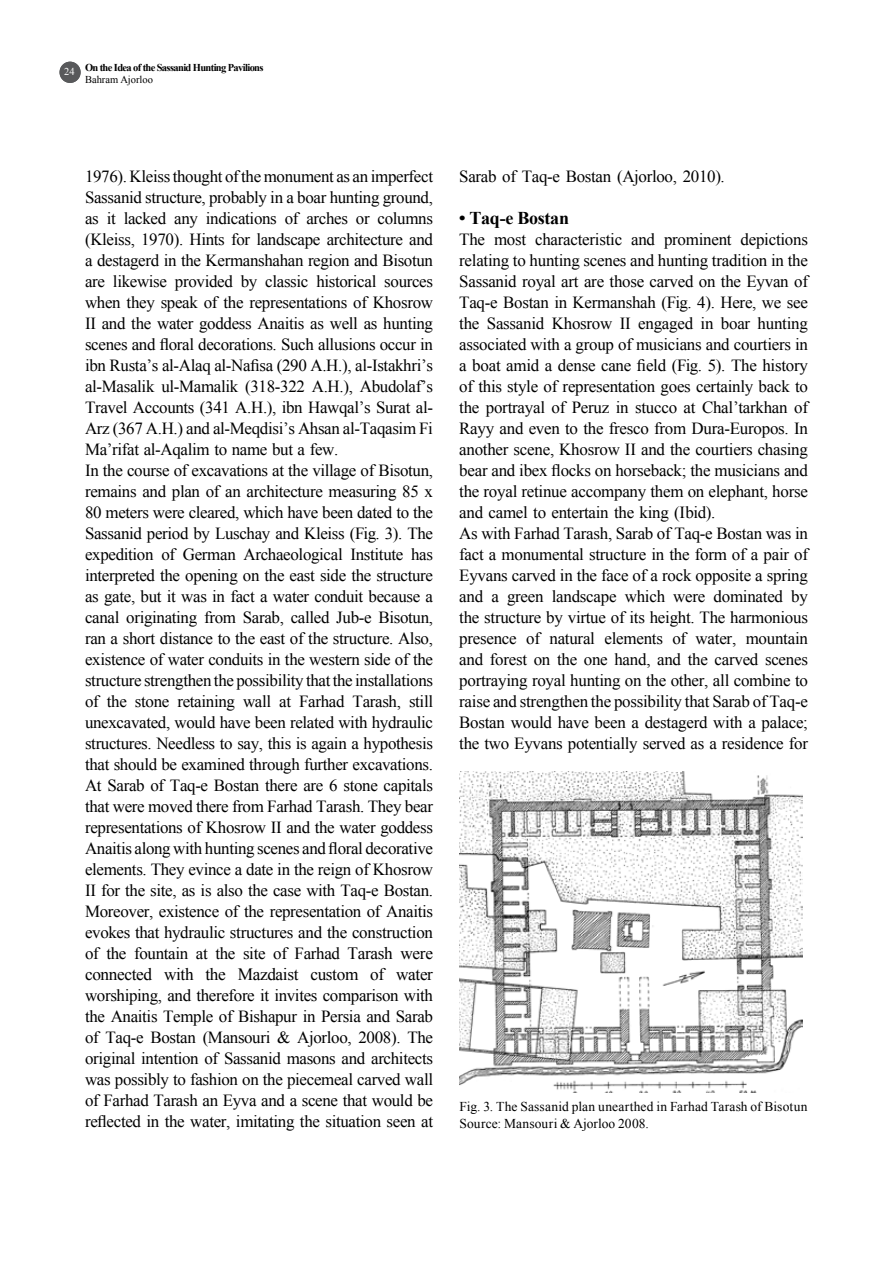
<style>
.page{position:relative;width:893px;height:1263px;background:#fff}
.page>*{position:absolute;margin:0;border:0;box-sizing:border-box;transform-origin:0 0}
.t1{font:700 18px "Times New Roman";letter-spacing:-.015em;color:#000}
.t2{font:17.25px "Times New Roman";letter-spacing:-.02em;color:#000}
.t3{font:16.95px/21px "Times New Roman";letter-spacing:-.02em;color:#000}
.t4{font:13.5px/16.2px "Times New Roman";letter-spacing:.01em;color:#000}
.t5{font:700 10.5px "Times New Roman";letter-spacing:-.06em;color:#000}
.t6{font:10.5px "Times New Roman";color:#000}
.t7{font:10.5px "Times New Roman";color:#fff}
.s1{font-size:17.25px}
</style>
<div class="page">
<div style="left:60px;top:62px;width:21px;height:21px;background:#58595b;border-radius:50%"></div>
<img style="left:459px;top:771px;width:344px;height:321px">
<p class="t7" style="left:64px;top:65px;width:12px">2 41</p>
<p class="t5" style="left:85px;top:60px;width:180px">On the Idea of the Sassanid Hunting Pavilions</p>
<p class="t6" style="left:85px;top:72px;width:69px">Bahram Ajorloo</p>
<p class="t3" style="left:85px;top:165px;width:349px;text-align:right">1976 .) Kleiss thought of the monument as an imperfect<br>Sassanid structure, probably in a boar hunting ground, columns</p>
<p class="t3" style="left:107px;top:207px;width:11px">it</p>
<p class="t3" style="left:124px;top:207px;width:44px">lacked</p>
<p class="t3" style="left:206px;top:207px;width:73px">indications</p>
<p class="t3" style="left:306px;top:207px;width:43px">arches</p>
<p class="t3" style="left:285px;top:207px;width:15px">of</p>
<p class="t3" style="left:85px;top:207px;width:15px">as</p>
<p class="t3" style="left:85px;top:228px;width:349px">(Kleiss, 1970 .) Hints for landscape architecture and</p>
<p class="t3" style="left:85px;top:249px;width:350px">a destagerd in the Kermanshahan region and Bisotun</p>
<p class="t3" style="left:384px;top:270px;width:50px">sources</p>
<p class="t3" style="left:174px;top:207px;width:25px">any</p>
<p class="t3" style="left:356px;top:207px;width:15px">or</p>
<p class="t3" style="left:113px;top:270px;width:56px">likewise</p>
<p class="t3" style="left:175px;top:270px;width:59px">provided</p>
<p class="t3" style="left:241px;top:270px;width:18px">by</p>
<p class="t3" style="left:265px;top:270px;width:45px">classic</p>
<p class="t3" style="left:316px;top:270px;width:62px">historical</p>
<p class="t3" style="left:85px;top:270px;width:349px">are<br>when they speak of the representations of Khosrow II and the water goddess Anaitis as well as hunting scenes and floral decorations. Such allusions occur in ibn Rusta s’ al-Alaq al-Nafisa (290 A H. ,). al-Istakhri s’ al-Masalik ul-Mamalik (318-322 A H. ,). Abudolaf s’</p>
<p class="t3" style="left:85px;top:417px;width:349px">Arz (367 A H. ) . and al-Meqdisi s’ Ahsan al-Taqasim Fi</p>
<p class="t3" style="left:85px;top:396px;width:349px">Travel Accounts (341 A H. ,). ibn Hawqal s’ Surat al-</p>
<p class="t3" style="left:85px;top:438px;width:255px">Ma’rifat al-Aqalim to name but a few.</p>
<p class="t3" style="left:85px;top:459px;width:349px">In the course of excavations at the village of Bisotun,</p>
<p class="t3" style="left:85px;top:480px;width:350px">remains and plan of an architecture measuring 85 x</p>
<p class="t3" style="left:85px;top:501px;width:350px">80 meters were cleared, which have been dated to the</p>
<p class="t3" style="left:85px;top:522px;width:349px">Sassanid period by Luschay and Kleiss ( F i g .)3. T h e</p>
<p class="t3" style="left:411px;top:543px;width:23px">has</p>
<p class="t3" style="left:85px;top:543px;width:70px">expedition</p>
<p class="t3" style="left:85px;top:564px;width:349px">interpreted the opening on the east side the structure</p>
<p class="t3" style="left:85px;top:585px;width:350px">as gate, but it was in fact a water conduit because a</p>
<p class="t3" style="left:85px;top:606px;width:350px">canal originating from Sarab, called Jub e- Bisotun,</p>
<p class="t3" style="left:85px;top:627px;width:349px">ran a short distance to the east of the structure. Also,</p>
<p class="t3" style="left:85px;top:648px;width:349px">existence of water conduits in the western side of the</p>
<p class="t3" style="left:85px;top:669px;width:350px">structure strengthen the possibility that the installations</p>
<p class="t3" style="left:409px;top:690px;width:26px">still</p>
<p class="t3" style="left:244px;top:543px;width:101px">Archaeological</p>
<p class="t3" style="left:350px;top:543px;width:54px">Institute</p>
<p class="t3" style="left:161px;top:543px;width:15px">of</p>
<p class="t3" style="left:183px;top:543px;width:54px">German</p>
<p class="t3" style="left:107px;top:690px;width:22px">the</p>
<p class="t3" style="left:177px;top:690px;width:59px">retaining</p>
<p class="t3" style="left:243px;top:690px;width:30px">wall</p>
<p class="t3" style="left:299px;top:690px;width:47px">Farhad</p>
<p class="t3" style="left:353px;top:690px;width:50px">Tarash,</p>
<p class="t3" style="left:85px;top:690px;width:350px">of<br>unexcavated, would have been related with hydraulic structures. Needless to say, this is again a hypothesis that should be examined through further excavations.<br>At Sarab of Taq e- Bostan there are 6 stone capitals that were moved there from Farhad Tarash. They bear representations of Khosrow II and the water goddess Anaitis along with hunting scenes and floral decorative elements. They evince a date in the reign of Khosrow II for the site, as is also the case with Taq e- Bostan.<br>Moreover, existence of the representation of Anaitis evokes that hydraulic structures and the construction</p>
<p class="t2" style="left:401px;top:941px;width:34px">were</p>
<p class="t3" style="left:135px;top:690px;width:36px">stone</p>
<p class="t3" style="left:279px;top:690px;width:13px">at</p>
<p class="t3" style="left:295px;top:942px;width:100px">Farhad <span class="s1">Tarash</span></p>
<p class="t3" style="left:85px;top:942px;width:43px">of the</p>
<p class="t3" style="left:134px;top:942px;width:56px">fountain</p>
<p class="t3" style="left:196px;top:942px;width:71px">at the site</p>
<p class="t3" style="left:273px;top:942px;width:15px">of</p>
<p class="t2" style="left:85px;top:962px;width:69px">connected</p>
<p class="t3" style="left:85px;top:984px;width:350px;text-align:justify">worshiping, and therefore it invites comparison with the Anaitis Temple of Bishapur in Persia and Sarab of Taq e- Bostan (Mansouri &amp; Ajorloo, 2008 .) The original intention of Sassanid masons and architects was possibly to fashion on the piecemeal carved wall of Farhad Tarash an Eyva and a scene that would be reflected in the water, imitating the situation seen at</p>
<p class="t2" style="left:164px;top:962px;width:31px">with</p>
<p class="t2" style="left:205px;top:962px;width:22px">the</p>
<p class="t2" style="left:238px;top:962px;width:62px">Mazdaist</p>
<p class="t2" style="left:370px;top:962px;width:16px">of</p>
<p class="t2" style="left:310px;top:962px;width:50px">custom</p>
<p class="t2" style="left:396px;top:962px;width:38px">water</p>
<p class="t3" style="left:459px;top:165px;width:267px">Sarab of Taq e- Bostan (Ajorloo, 2010 .(</p>
<p class="t1" style="left:459px;top:205px;width:111px">• Taq e- Bostan</p>
<p class="t3" style="left:459px;top:228px;width:27px">The</p>
<p class="t3" style="left:459px;top:249px;width:350px">relating to hunting scenes and hunting tradition in the</p>
<p class="t3" style="left:459px;top:270px;width:350px">Sassanid royal art are those carved on the Eyvan of</p>
<p class="t3" style="left:459px;top:291px;width:350px">Taq e- Bostan in Kermanshah (Fig .)4. Here, we see</p>
<p class="t3" style="left:459px;top:312px;width:350px">the Sassanid Khosrow II engaged in boar hunting</p>
<p class="t3" style="left:459px;top:333px;width:350px">associated with a group of musicians and courtiers in</p>
<p class="t3" style="left:459px;top:354px;width:350px">a boat amid a dense cane field (Fig .)5. The history</p>
<p class="t3" style="left:459px;top:375px;width:350px">of this style of representation goes certainly back to</p>
<p class="t3" style="left:459px;top:396px;width:350px">the portrayal of Peruz in stucco at Chal’tarkhan of</p>
<p class="t3" style="left:459px;top:417px;width:350px">Rayy and even to the fresco from Dura-Europos. In</p>
<p class="t3" style="left:459px;top:438px;width:350px">another scene, Khosrow II and the courtiers chasing</p>
<p class="t3" style="left:459px;top:459px;width:350px">bear and ibex flocks on horseback; the musicians and</p>
<p class="t3" style="left:459px;top:480px;width:350px">the royal retinue accompany them on elephant, horse</p>
<p class="t3" style="left:459px;top:501px;width:258px">and camel to entertain the king (Ibid .(</p>
<p class="t3" style="left:459px;top:522px;width:350px">As with Farhad Tarash, Sarab of Taq e- Bostan was in</p>
<p class="t3" style="left:459px;top:543px;width:350px">fact a monumental structure in the form of a pair of</p>
<p class="t3" style="left:459px;top:564px;width:350px">Eyvans carved in the face of a rock opposite a spring</p>
<p class="t3" style="left:791px;top:585px;width:18px">by</p>
<p class="t3" style="left:535px;top:228px;width:89px">characteristic</p>
<p class="t3" style="left:631px;top:228px;width:25px">and</p>
<p class="t3" style="left:664px;top:228px;width:69px">prominent</p>
<p class="t3" style="left:741px;top:228px;width:69px">depictions</p>
<p class="t3" style="left:494px;top:228px;width:34px">most</p>
<p class="t3" style="left:459px;top:585px;width:25px">and</p>
<p class="t3" style="left:459px;top:606px;width:350px">the structure by virtue of its height. The harmonious</p>
<p class="t3" style="left:746px;top:627px;width:64px">mountain</p>
<p class="t3" style="left:552px;top:585px;width:66px">landscape</p>
<p class="t3" style="left:625px;top:585px;width:42px">which</p>
<p class="t3" style="left:714px;top:585px;width:71px">dominated</p>
<p class="t3" style="left:507px;top:585px;width:38px">green</p>
<p class="t3" style="left:673px;top:585px;width:34px">were</p>
<p class="t3" style="left:491px;top:585px;width:9px">a</p>
<p class="t3" style="left:549px;top:627px;width:47px">natural</p>
<p class="t3" style="left:604px;top:627px;width:60px">elements</p>
<p class="t3" style="left:526px;top:627px;width:15px">of</p>
<p class="t3" style="left:672px;top:627px;width:15px">of</p>
<p class="t3" style="left:696px;top:627px;width:42px">water,</p>
<p class="t3" style="left:459px;top:627px;width:350px">presence<br>and forest on the one hand, and the carved scenes portraying royal hunting on the other, all combine to raise and strengthen the possibility that Sarab of Taq e-Bostan would have been a destagerd with a palace; the two Eyvans potentially served as a residence for</p>
<p class="t4" style="left:460px;top:1098px;width:349px">Fig. 3. The Sassanid plan unearthed in Farhad Tarash of Bisotun<br>Source: Mansouri &amp; Ajorloo 2008.</p>
</div>
